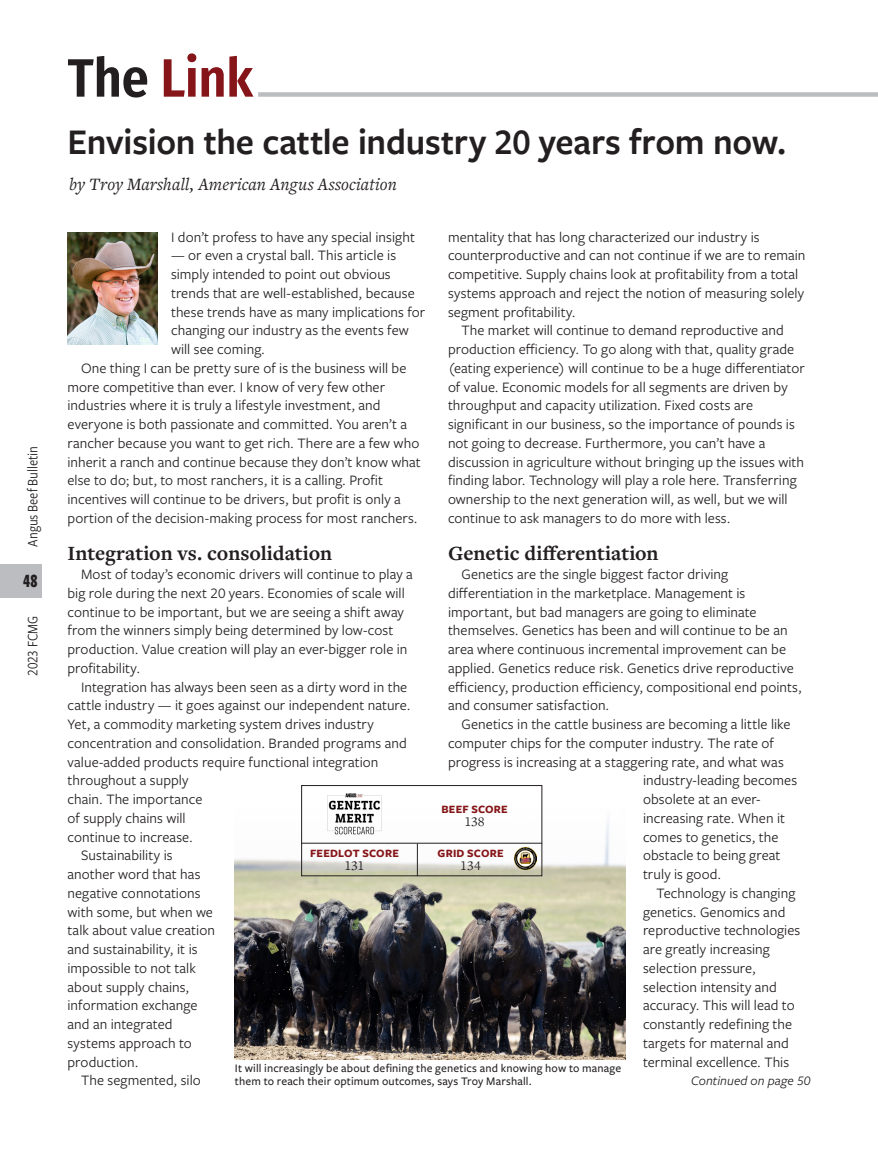
<style>
.page{position:relative;width:878px;height:1168px;background:#fff}
.page>*{position:absolute;margin:0;border:0;box-sizing:border-box;transform-origin:0 0}
.column_headline{font:600 54px "Fira Sans Condensed";letter-spacing:-.005em;color:#851518}
.column_headline-2{font:600 37.5px "Freight Sans Pro";letter-spacing:-.005em;color:#231f20}
.column_subhead{font:700 21px "Freight Text Pro";letter-spacing:-.005em;color:#231f20}
.t1{font:700 19.5px "Freight Sans Cmp Pro";color:#231f20;scale:.9 1}
.Col_byline{font:italic 18px "Freight Text Pro";letter-spacing:.005em;color:#231f20}
.column_body{font:15px/18.8px "Freight Sans Pro";letter-spacing:.005em;color:#231f20}
.col_body_-_no_indent{font:15px/18.8px "Freight Sans Pro";letter-spacing:.005em;color:#231f20}
.t2{font:15px "Freight Sans Cnd Pro";letter-spacing:-.01em;color:#231f20}
.column_sidebar_text{font:13.65px "Freight Text Pro";letter-spacing:-.01em;color:#231f20}
.Jump_To_caption{font:italic 13.5px "Freight Sans Pro";letter-spacing:.005em;color:#231f20}
.cutlines_no_rule{font:500 12px/13.5px "Freight Sans Pro";letter-spacing:.015em;color:#231f20}
.column_sidebar_headl{font:700 11.55px "Freight Sans Pro";letter-spacing:.015em;color:#851518}
.s1{color:#231f20}
</style>
<div class="page">
<div style="left:258px;top:92px;width:620px;height:5px;background:#bcbdc0"></div>
<img style="left:235px;top:808px;width:390px;height:252px">
<img style="left:68px;top:232px;width:89px;height:113px">
<div style="left:301px;top:785px;width:241px;height:91px;border:1px solid #231f20"></div>
<img style="left:323px;top:793px;width:63px;height:44px">
<img style="left:514px;top:847px;width:22px;height:22px">
<hr style="left:301px;top:843px;width:241px;height:1px;background:#231f20">
<hr style="left:417px;top:843px;width:1px;height:33px;background:#231f20">
<div style="left:0;top:564px;width:42px;height:34px;background:#bcbdc0"></div>
<p class="t2" style="left:23px;top:546px;width:102px;rotate:-90deg">Angus Beef Bulletin</p>
<h3 class="t1" style="left:23px;top:568px;width:17px">48</h3>
<p class="t2" style="left:23px;top:676px;width:61px;rotate:-90deg">2023 FCMG</p>
<p class="column_headline" style="left:68px;top:34px;width:187px"><span class="s1">The</span> Link</p>
<p class="column_headline-2" style="left:68px;top:116px;width:720px">Envision the cattle industry 20 years from now.</p>
<p class="Col_byline" style="left:69px;top:173px;width:329px">by Troy Marshall, American Angus Association</p>
<p class="col_body_-_no_indent" style="left:171px;top:227px;width:245px">I don’t profess to have any special insight</p>
<p class="col_body_-_no_indent" style="left:171px;top:245px;width:255px">— or even a crystal ball. This article is simply intended to point out obvious trends that are well-established, because these trends have as many implications for changing our industry as the events few will see coming.</p>
<p class="column_body" style="left:68px;top:358px;width:355px;text-indent:14px">One thing I can be pretty sure of is the business will be more competitive than ever. I know of very few other industries where it is truly a lifestyle investment, and everyone is both passionate and committed. You aren’t a rancher because you want to get rich. There are a few who inherit a ranch and continue because they don’t know what else to do; but, to most ranchers, it is a calling. Profit incentives will continue to be drivers, but profit is only a portion of the decision-making process for most ranchers.</p>
<p class="column_subhead" style="left:68px;top:539px;width:266px">Integration vs. consolidation</p>
<p class="column_body" style="left:68px;top:564px;width:347px;text-indent:14px">Most of today’s economic drivers will continue to play a big role during the next 20 years. Economies of scale will continue to be important, but we are seeing a shift away from the winners simply being determined by low-cost production. Value creation will play an ever-bigger role in profitability.</p>
<p class="column_body" style="left:68px;top:677px;width:344px;text-indent:14px">Integration has always been seen as a dirty word in the cattle industry — it goes against our independent nature.<br>Yet, a commodity marketing system drives industry concentration and consolidation. Branded programs and value-added products require functional integration throughout a supply<br>chain. The importance<br>of supply chains will<br>continue to increase.</p>
<p class="column_body" style="left:68px;top:845px;width:149px;text-indent:14px">Sustainability is another word that has negative connotations with some, but when we talk about value creation and sustainability, it is impossible to not talk about supply chains, information exchange and an integrated systems approach to production.</p>
<p class="column_body" style="left:81px;top:1070px;width:121px">The segmented, silo</p>
<p class="column_body" style="left:448px;top:227px;width:359px">mentality that has long characterized our industry is counterproductive and can not continue if we are to remain competitive. Supply chains look at profitability from a total systems approach and reject the notion of measuring solely segment profitability.</p>
<p class="column_body" style="left:448px;top:320px;width:358px;text-indent:14px">The market will continue to demand reproductive and production efficiency. To go along with that, quality grade (eating experience) will continue to be a huge differentiator of value. Economic models for all segments are driven by throughput and capacity utilization. Fixed costs are significant in our business, so the importance of pounds is not going to decrease. Furthermore, you can’t have a discussion in agriculture without bringing up the issues with finding labor. Technology will play a role here. Transferring ownership to the next generation will, as well, but we will continue to ask managers to do more with less.</p>
<p class="column_subhead" style="left:448px;top:539px;width:212px">Genetic differentiation</p>
<p class="column_body" style="left:448px;top:564px;width:355px;text-indent:14px">Genetics are the single biggest factor driving differentiation in the marketplace. Management is important, but bad managers are going to eliminate themselves. Genetics has been and will continue to be an area where continuous incremental improvement can be applied. Genetics reduce risk. Genetics drive reproductive efficiency, production efficiency, compositional end points, and consumer satisfaction.</p>
<p class="column_body" style="left:461px;top:714px;width:330px">Genetics in the cattle business are becoming a little like</p>
<p class="column_body" style="left:448px;top:733px;width:327px">computer chips for the computer industry. The rate of</p>
<p class="column_body" style="left:448px;top:752px;width:337px">progress is increasing at a staggering rate, and what was</p>
<p class="column_body" style="left:643px;top:770px;width:156px">industry-leading becomes</p>
<p class="column_body" style="left:643px;top:789px;width:119px">obsolete at an ever-</p>
<p class="column_body" style="left:643px;top:808px;width:144px">increasing rate. When it</p>
<p class="column_body" style="left:643px;top:827px;width:137px">comes to genetics, the</p>
<p class="column_body" style="left:643px;top:845px;width:139px">obstacle to being great</p>
<p class="column_body" style="left:643px;top:864px;width:80px">truly is good.</p>
<p class="column_body" style="left:643px;top:883px;width:159px;text-indent:14px">Technology is changing genetics. Genomics and reproductive technologies are greatly increasing selection pressure, selection intensity and accuracy. This will lead to constantly redefining the targets for maternal and terminal excellence. This</p>
<p class="column_sidebar_headl" style="left:441px;top:801px;width:68px">BEEF SCORE</p>
<p class="column_sidebar_text" style="left:464px;top:812px;width:22px">138</p>
<p class="column_sidebar_headl" style="left:310px;top:845px;width:90px">FEEDLOT SCORE</p>
<p class="column_sidebar_text" style="left:344px;top:856px;width:21px">131</p>
<p class="column_sidebar_headl" style="left:437px;top:845px;width:67px">GRID SCORE</p>
<p class="column_sidebar_text" style="left:460px;top:856px;width:22px">134</p>
<p class="cutlines_no_rule" style="left:235px;top:1061px;width:388px">It will increasingly be about defining the genetics and knowing how to manage them to reach their optimum outcomes, says Troy Marshall.</p>
<p class="Jump_To_caption" style="left:691px;top:1072px;width:121px">Continued on page 50</p>
</div>
